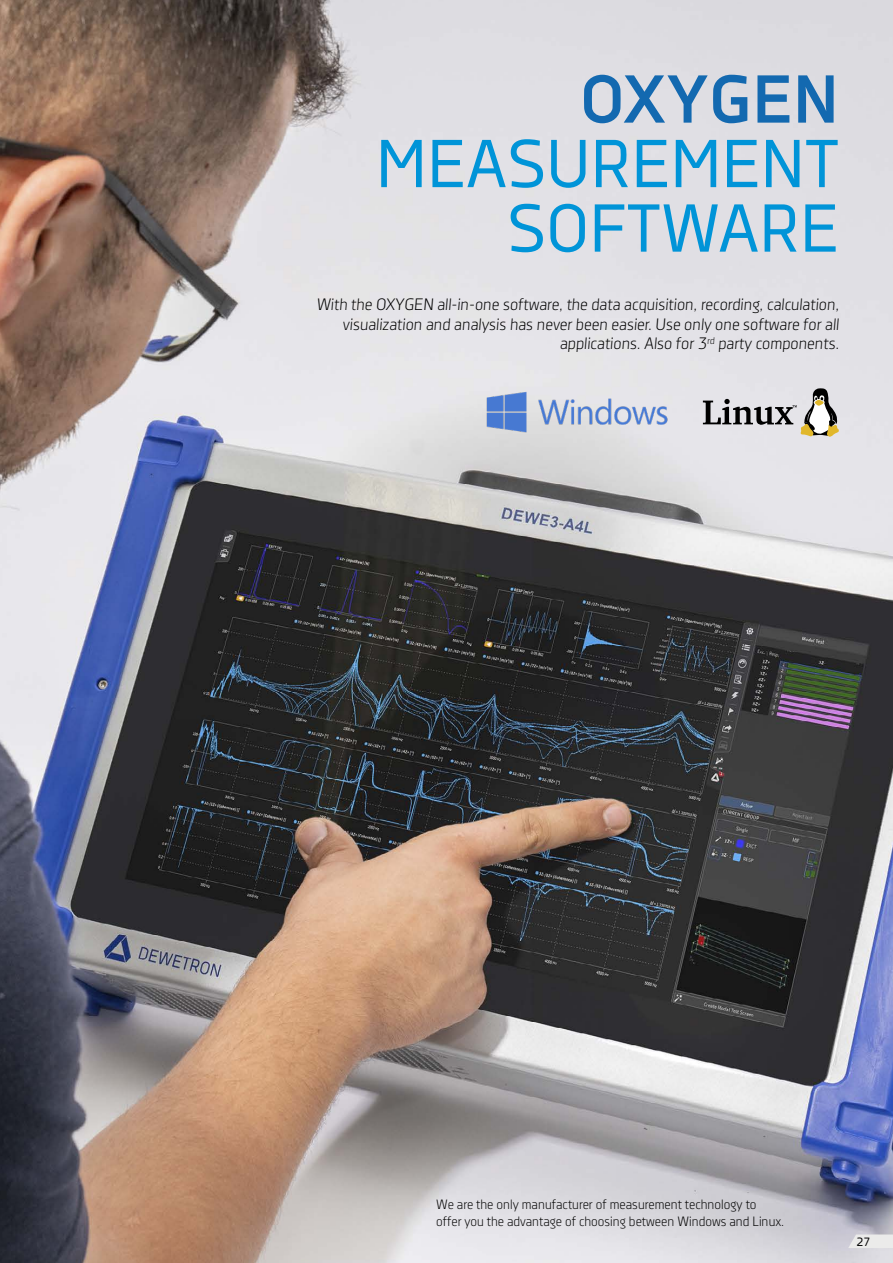
<style>
.page{position:relative;width:893px;height:1263px;background:#fff}
.page>*{position:absolute;margin:0;border:0;box-sizing:border-box;transform-origin:0 0}
.t1{font:67.5px/64.5px "Decima Nova Pro";color:#0094d8;text-align:right}
.Introduction{font:16.5px/19.8px "Decima Nova Pro Lt";color:#000;text-align:right}
.Description_Standard{font:13.5px/16.2px "Decima Nova Pro Lt";color:#000}
.t2{font:12px "Decima Nova Pro";color:#000}
.s1{font-weight:700;color:#1369b0}
</style>
<div class="page">
<img style="left:0;top:0;width:893px;height:1263px">
<img style="left:483px;top:382px;width:189px;height:58px">
<svg style="left:703px;top:388px;width:136px;height:49px"></svg>
<svg style="left:848px;top:1234px;width:45px;height:14px"></svg>
<h1 class="t1" style="left:376px;top:68px;width:465px"><span class="s1">OXYGEN<br></span>MEASUREMENT<br>SOFTWARE</h1>
<p class="Introduction" style="left:316px;top:294px;width:526px">With the OXYGEN all-in-one software, the data acquisition, recording, calculation, visualization and analysis has never been easier. Use only one software for all applications. Also for 3<sup>rd</sup> party components.</p>
<p class="Description_Standard" style="left:436px;top:1196px;width:350px">We are the only manufacturer of measurement technology to offer you the advantage of choosing between Windows and Linux.</p>
<p class="t2" style="left:856px;top:1234px;width:15px">27</p>
</div>
